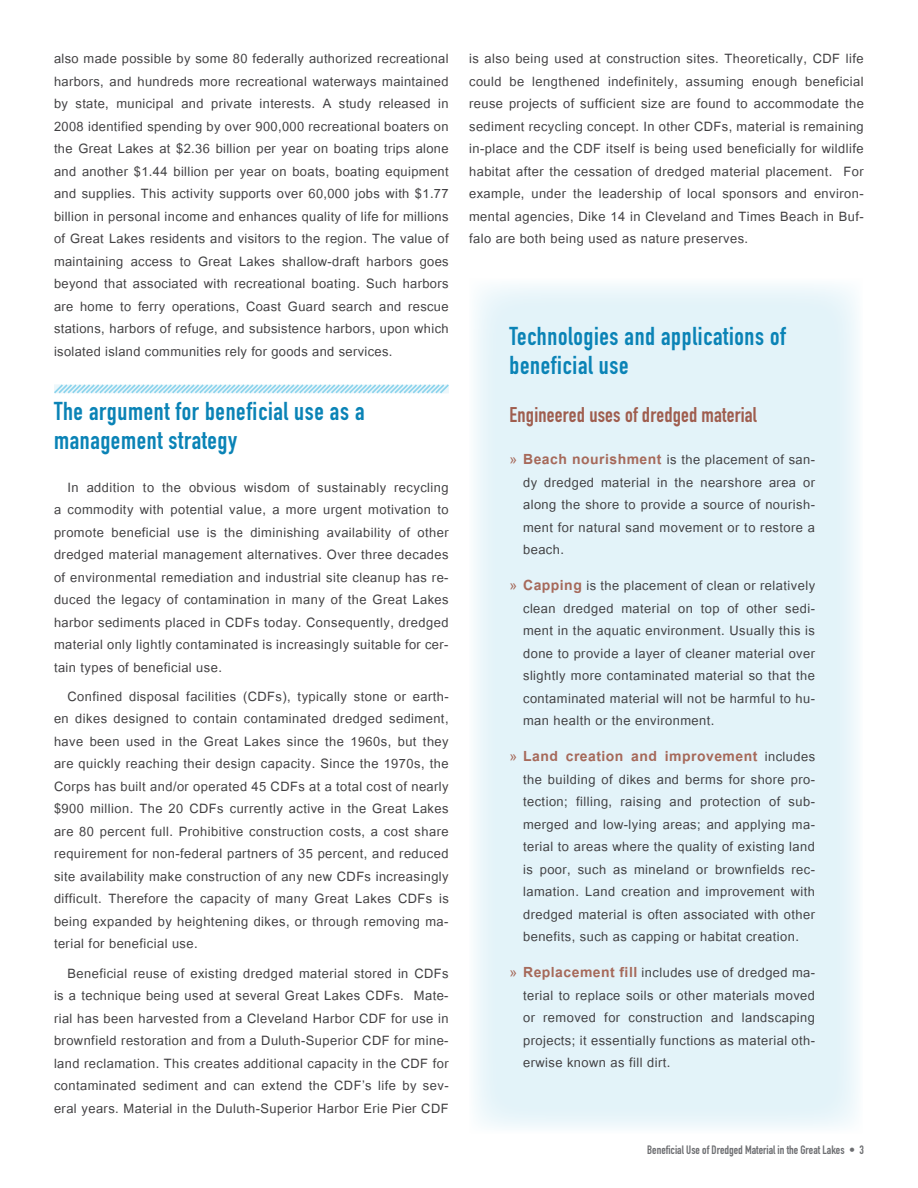
<style>
.page{position:relative;width:918px;height:1188px;background:#fff}
.page>*{position:absolute;margin:0;border:0;box-sizing:border-box;transform-origin:0 0}
.t1{font:25.5px/28.5px "DIN Engschrift Alternate";letter-spacing:.025em;color:#0a83b6}
.t2{font:21px "DIN Engschrift Alternate";letter-spacing:.01em;color:#9f5d4e}
.t3{font:700 19.5px "Utsaah";letter-spacing:.025em;color:#a6695a}
.t4{font:18px/22.5px "Utsaah";letter-spacing:.025em;color:#414042;text-align:justify}
.t5{font:12px "DIN Engschrift Alternate";color:#6d6e71}
.s1{font-size:19.5px;color:#a6695a}
.s2{font-weight:700;font-size:19.5px;color:#a6695a}
.s3{font-weight:400}
.s4{font-weight:400;font-size:18px;color:#414042}
</style>
<div class="page">
<svg style="left:54px;top:384px;width:395px;height:10px;background:#c6e8f4"></svg>
<div style="left:469px;top:279px;width:393px;height:855px;background:#e3f3f9"></div>
<p class="t4" style="left:54px;top:49px;width:396px">also made possible by some 80 federally authorized recreational harbors, and hundreds more recreational waterways maintained by state, municipal and private interests. A study released in 2008 identified spending by over 900,000 recreational boaters on the Great Lakes at $2.36 billion per year on boating trips alone and another $1.44 billion per year on boats, boating equipment and supplies. This activity supports over 60,000 jobs with $1.77 billion in personal income and enhances quality of life for millions of Great Lakes residents and visitors to the region. The value of maintaining access to Great Lakes shallow-draft harbors goes beyond that associated with recreational boating. Such harbors are home to ferry operations, Coast Guard search and rescue stations, harbors of refuge, and subsistence harbors, upon which isolated island communities rely for goods and services.</p>
<p class="t1" style="left:54px;top:397px;width:312px">The argument for beneficial use as a management strategy</p>
<p class="t4" style="left:54px;top:477px;width:396px;text-indent:14px">In addition to the obvious wisdom of sustainably recycling a commodity with potential value, a more urgent motivation to promote beneficial use is the diminishing availability of other dredged material management alternatives. Over three decades of environmental remediation and industrial site cleanup has re&shy;duced the legacy of contamination in many of the Great Lakes harbor sediments placed in CDFs today. Consequently, dredged material only lightly contaminated is increasingly suitable for cer&shy;tain types of beneficial use.</p>
<p class="t4" style="left:54px;top:686px;width:396px;text-indent:14px">Confined disposal facilities (CDFs), typically stone or earth&shy;en dikes designed to contain contaminated dredged sediment, have been used in the Great Lakes since the 1960s, but they are quickly reaching their design capacity. Since the 1970s, the Corps has built and/or operated 45 CDFs at a total cost of nearly $900 million. The 20 CDFs currently active in the Great Lakes are 80 percent full. Prohibitive construction costs, a cost share requirement for non-federal partners of 35 percent, and reduced site availability make construction of any new CDFs increasingly difficult. Therefore the capacity of many Great Lakes CDFs is being expanded by heightening dikes, or through removing ma&shy;terial for beneficial use.</p>
<p class="t4" style="left:54px;top:963px;width:396px;text-indent:14px">Beneficial reuse of existing dredged material stored in CDFs is a technique being used at several Great Lakes CDFs. Mate&shy;rial has been harvested from a Cleveland Harbor CDF for use in brownfield restoration and from a Duluth-Superior CDF for mine&shy;land reclamation. This creates additional capacity in the CDF for contaminated sediment and can extend the CDF’s life by sev&shy;eral years. Material in the Duluth-Superior Harbor Erie Pier CDF</p>
<p class="t4" style="left:469px;top:49px;width:396px">is also being used at construction sites. Theoretically, CDF life could be lengthened indefinitely, assuming enough beneficial reuse projects of sufficient size are found to accommodate the sediment recycling concept. In other CDFs, material is remaining in-place and the CDF itself is being used beneficially for wildlife habitat after the cessation of dredged material placement. For example, under the leadership of local sponsors and environ&shy;mental agencies, Dike 14 in Cleveland and Times Beach in Buf&shy;falo are both being used as nature preserves.</p>
<h1 class="t1" style="left:510px;top:322px;width:278px">Technologies and applications of beneficial use</h1>
<p class="t2" style="left:510px;top:402px;width:249px">Engineered uses of dredged material</p>
<p class="t4" style="left:523px;top:450px;width:294px;text-indent:-13px"><span class="s1">»</span> <span class="s2">Beach nourishment</span> is the placement of san&shy;dy dredged material in the nearshore area or along the shore to provide a source of nourish&shy;ment for natural sand movement or to restore a beach.</p>
<p class="t4" style="left:523px;top:576px;width:293px;text-indent:-13px"><span class="s1">»</span> <span class="s2">Capping</span> is the placement of clean or relatively clean dredged material on top of other sedi&shy;ment in the aquatic environment. Usually this is done to provide a layer of cleaner material over slightly more contaminated material so that the contaminated material will not be harmful to hu&shy;man health or the environment.</p>
<p class="t3" style="left:510px;top:747px;width:307px"><span class="s3">»</span> Land creation and improvement <span class="s4">includes</span></p>
<p class="t4" style="left:523px;top:769px;width:293px">the building of dikes and berms for shore pro&shy;tection; filling, raising and protection of sub&shy;merged and low-lying areas; and applying ma&shy;terial to areas where the quality of existing land is poor, such as mineland or brownfields rec&shy;lamation. Land creation and improvement with dredged material is often associated with other benefits, such as capping or habitat creation.</p>
<p class="t4" style="left:523px;top:963px;width:294px;text-indent:-13px"><span class="s1">»</span> <span class="s2">Replacement fill</span> includes use of dredged ma&shy;terial to replace soils or other materials moved or removed for construction and landscaping projects; it essentially functions as material oth&shy;erwise known as fill dirt.</p>
<p class="t5" style="left:647px;top:1143px;width:218px">Beneficial Use of Dredged Material in the Great Lakes • 3</p>
</div>
